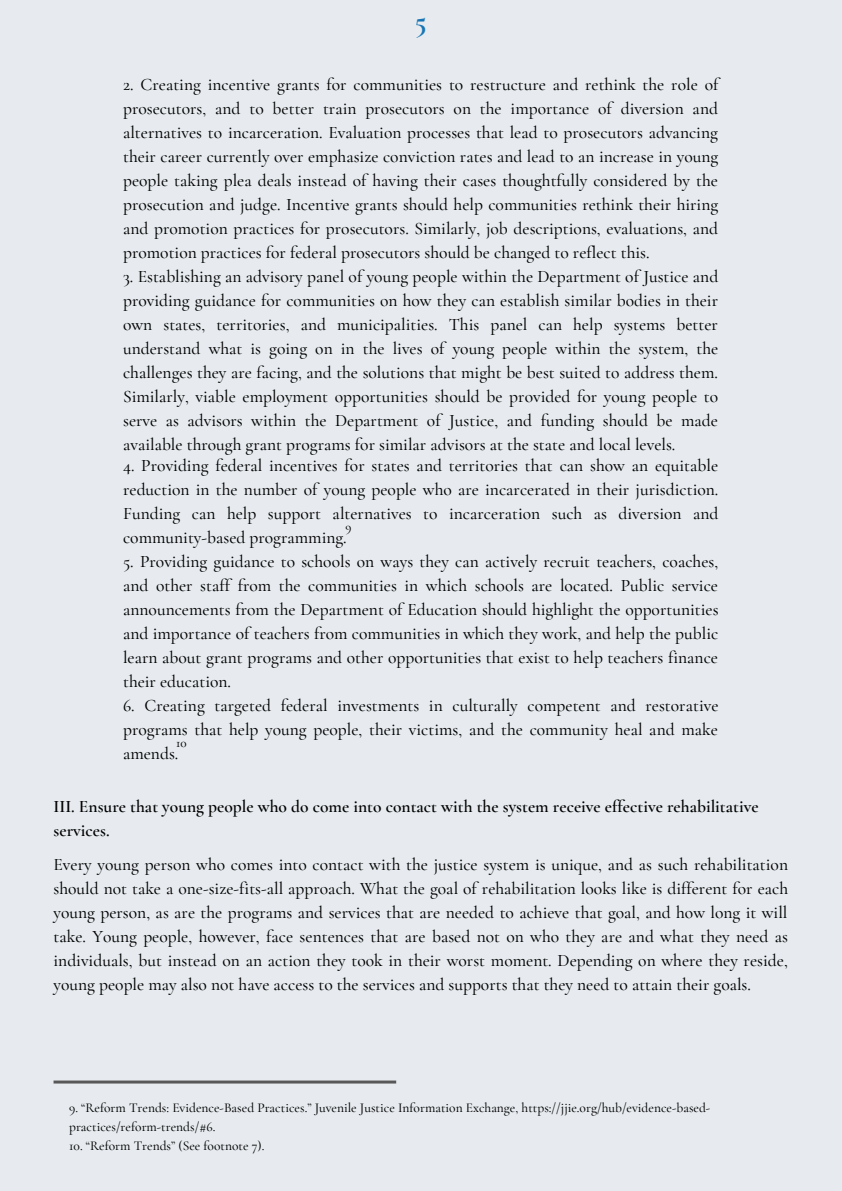
<style>
.page{position:relative;width:842px;height:1191px;background:#fff}
.page>*{position:absolute;margin:0;border:0;box-sizing:border-box;transform-origin:0 0}
.t1{font:700 29px "Cormorant Garamond";color:#1775b5}
.t2{font:500 17.5px/24px "Cormorant Garamond";color:#000;text-align:justify}
.t3{font:600 17.5px/24px "Cormorant Garamond";color:#000}
.t4{font:500 13.5px/18.7px "Cormorant Garamond";color:#000}
.t5{font:500 13px "Cormorant Garamond";color:#000}
</style>
<div class="page">
<div style="left:0;top:0;width:842px;height:1190px;background:#e7ebef"></div>
<hr style="left:54px;top:1080px;width:342px;height:3px;background:#585858">
<h1 class="t1" style="left:415px;top:3px;width:13px">5</h1>
<p class="t2" style="left:123px;top:72px;width:597px">2. Creating incentive grants for communities to restructure and rethink the role of prosecutors, and to better train prosecutors on the importance of diversion and alternatives to incarceration. Evaluation processes that lead to prosecutors advancing their career currently over emphasize conviction rates and lead to an increase in young people taking plea deals instead of having their cases thoughtfully considered by the prosecution and judge. Incentive grants should help communities rethink their hiring and promotion practices for prosecutors. Similarly, job descriptions, evaluations, and promotion practices for federal prosecutors should be changed to reflect this.</p>
<p class="t2" style="left:123px;top:264px;width:597px">3. Establishing an advisory panel of young people within the Department of Justice and providing guidance for communities on how they can establish similar bodies in their own states, territories, and municipalities. This panel can help systems better understand what is going on in the lives of young people within the system, the challenges they are facing, and the solutions that might be best suited to address them.<br>Similarly, viable employment opportunities should be provided for young people to serve as advisors within the Department of Justice, and funding should be made available through grant programs for similar advisors at the state and local levels.</p>
<p class="t2" style="left:123px;top:453px;width:597px">4. Providing federal incentives for states and territories that can show an equitable reduction in the number of young people who are incarcerated in their jurisdiction.<br>Funding can help support alternatives to incarceration such as diversion and community-based programming.</p>
<p class="t2" style="left:123px;top:549px;width:597px">5. Providing guidance to schools on ways they can actively recruit teachers, coaches, and other staff from the communities in which schools are located. Public service announcements from the Department of Education should highlight the opportunities and importance of teachers from communities in which they work, and help the public learn about grant programs and other opportunities that exist to help teachers finance their education.</p>
<p class="t2" style="left:123px;top:693px;width:597px">6. Creating targeted federal investments in culturally competent and restorative programs that help young people, their victims, and the community heal and make amends.</p>
<p class="t3" style="left:54px;top:794px;width:707px">III. Ensure that young people who do come into contact with the system receive effective rehabilitative services.</p>
<p class="t2" style="left:54px;top:852px;width:736px">Every young person who comes into contact with the justice system is unique, and as such rehabilitation should not take a one-size-fits-all approach. What the goal of rehabilitation looks like is different for each young person, as are the programs and services that are needed to achieve that goal, and how long it will take. Young people, however, face sentences that are based not on who they are and what they need as individuals, but instead on an action they took in their worst moment. Depending on where they reside, young people may also not have access to the services and supports that they need to attain their goals.</p>
<p class="t5" style="left:346px;top:518px;width:8px">9</p>
<p class="t5" style="left:176px;top:734px;width:12px">10</p>
<p class="t4" style="left:69px;top:1098px;width:643px">9. “Reform Trends: Evidence-Based Practices.” Juvenile Justice Information Exchange, https://jjie.org/hub/evidence-based&shy;practices/reform-trends/#6.</p>
<p class="t4" style="left:69px;top:1135px;width:197px">10. “Reform Trends” (See footnote 7).</p>
</div>
